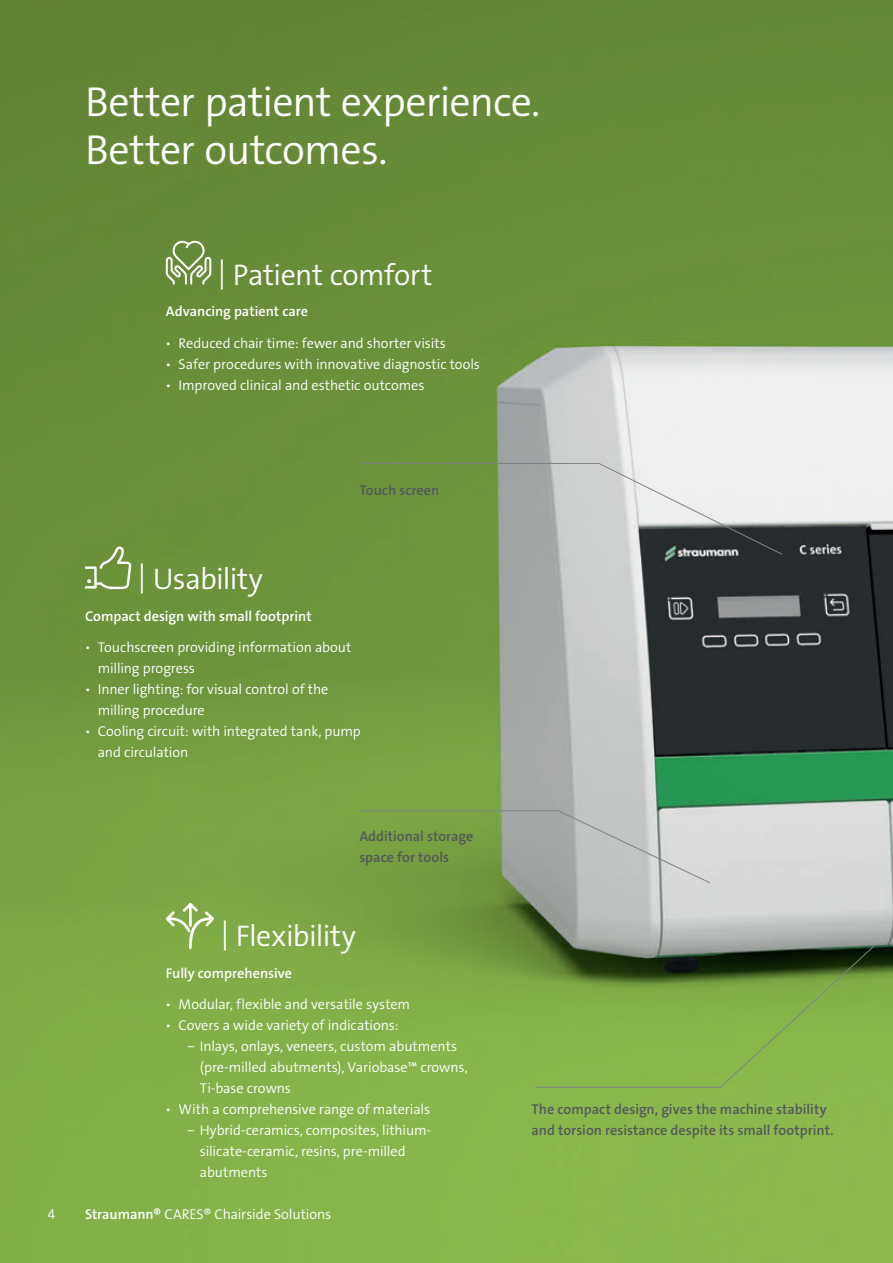
<style>
.page{position:relative;width:893px;height:1263px;background:#fff}
.page>*{position:absolute;margin:0;border:0;box-sizing:border-box;transform-origin:0 0}
.t1{font:42px/48px "The Sans LP4 Se Lig";letter-spacing:-.02em;color:#fff}
.Icon_with_Title{font:30px "The Sans LP4 Se Lig";letter-spacing:-.015em;color:#fff}
.Copy{font:14.25px/21px "The Sans LP4 Se Lig";letter-spacing:-.005em;color:#fff}
.Icon_with_Title-2{font:14.25px/21px "The Sans LP6 Se Bld";color:#57585a}
.Copy-2{font:14.25px "The Sans LP6 Se Bld";color:#fff}
.Icon_with_Title-3{font:14.25px "The Sans LP6 Se Bld";color:#fff}
.s1{font-family:"The Sans LP6 Se Bld"}
</style>
<div class="page">
<img style="left:0;top:0;width:893px;height:1263px">
<svg style="left:166px;top:241px;width:45px;height:44px"></svg>
<svg style="left:85px;top:546px;width:46px;height:43px;background:#87a65f"></svg>
<svg style="left:166px;top:903px;width:48px;height:46px;background:#95b966"></svg>
<svg style="left:360px;top:810px;width:351px;height:74px;background:#9eb18a"></svg>
<svg style="left:360px;top:463px;width:423px;height:92px;background:#9ead8f"></svg>
<svg style="left:535px;top:945px;width:340px;height:143px;background:#749b43"></svg>
<p class="t1" style="left:85px;top:78px;width:457px">Better patient experience.<br>Better outcomes.</p>
<p class="Icon_with_Title" style="left:218px;top:255px;width:216px">| Patient comfort</p>
<p class="Icon_with_Title-3" style="left:166px;top:302px;width:144px">Advancing patient care</p>
<p class="Copy" style="left:166px;top:332px;width:282px">ѹ Reduced chair time: fewer and shorter visits</p>
<p class="Copy" style="left:166px;top:353px;width:316px">ѹ Safer procedures with innovative diagnostic tools</p>
<p class="Copy" style="left:166px;top:374px;width:260px">ѹ Improved clinical and esthetic outcomes</p>
<p class="Icon_with_Title-2" style="left:359px;top:479px;width:81px">Touch screen</p>
<p class="Icon_with_Title" style="left:138px;top:560px;width:127px">| Usability</p>
<p class="Copy-2" style="left:85px;top:607px;width:228px">Compact design with small footprint</p>
<p class="Copy" style="left:98px;top:637px;width:255px;text-indent:-13px">ѹ Touchscreen providing information about milling progress</p>
<p class="Copy" style="left:98px;top:679px;width:232px;text-indent:-13px">ѹ Inner lighting: for visual control of the milling procedure</p>
<p class="Copy" style="left:98px;top:721px;width:265px;text-indent:-13px">ѹ Cooling circuit: with integrated tank, pump and circulation</p>
<p class="Icon_with_Title-2" style="left:359px;top:826px;width:116px">Additional storage space for tools</p>
<p class="Icon_with_Title" style="left:221px;top:917px;width:137px">| Flexibility</p>
<p class="Copy-2" style="left:166px;top:964px;width:128px">Fully comprehensive</p>
<p class="Copy" style="left:166px;top:994px;width:246px">ѹ Modular, flexible and versatile system</p>
<p class="Copy" style="left:166px;top:1015px;width:234px">ѹ Covers a wide variety of indications:</p>
<p class="Copy" style="left:200px;top:1036px;width:269px;text-indent:-13px">‒ Inlays, onlays, veneers, custom abutments (pre-milled abutments), Variobase™ crowns,<br>Ti-base crowns</p>
<p class="Copy" style="left:166px;top:1099px;width:266px">ѹ With a comprehensive range of materials</p>
<p class="Copy" style="left:200px;top:1120px;width:233px;text-indent:-13px">‒ Hybrid-ceramics, composites, lithium&shy;silicate-ceramic, resins, pre-milled abutments</p>
<p class="Copy" style="left:47px;top:1204px;width:9px">4</p>
<p class="Copy" style="left:85px;top:1204px;width:248px"><span class="s1">Straumann®</span> CARES® Chairside Solutions</p>
<p class="Icon_with_Title-2" style="left:531px;top:1099px;width:304px">The compact design, gives the machine stability and torsion resistance despite its small footprint.</p>
</div>
